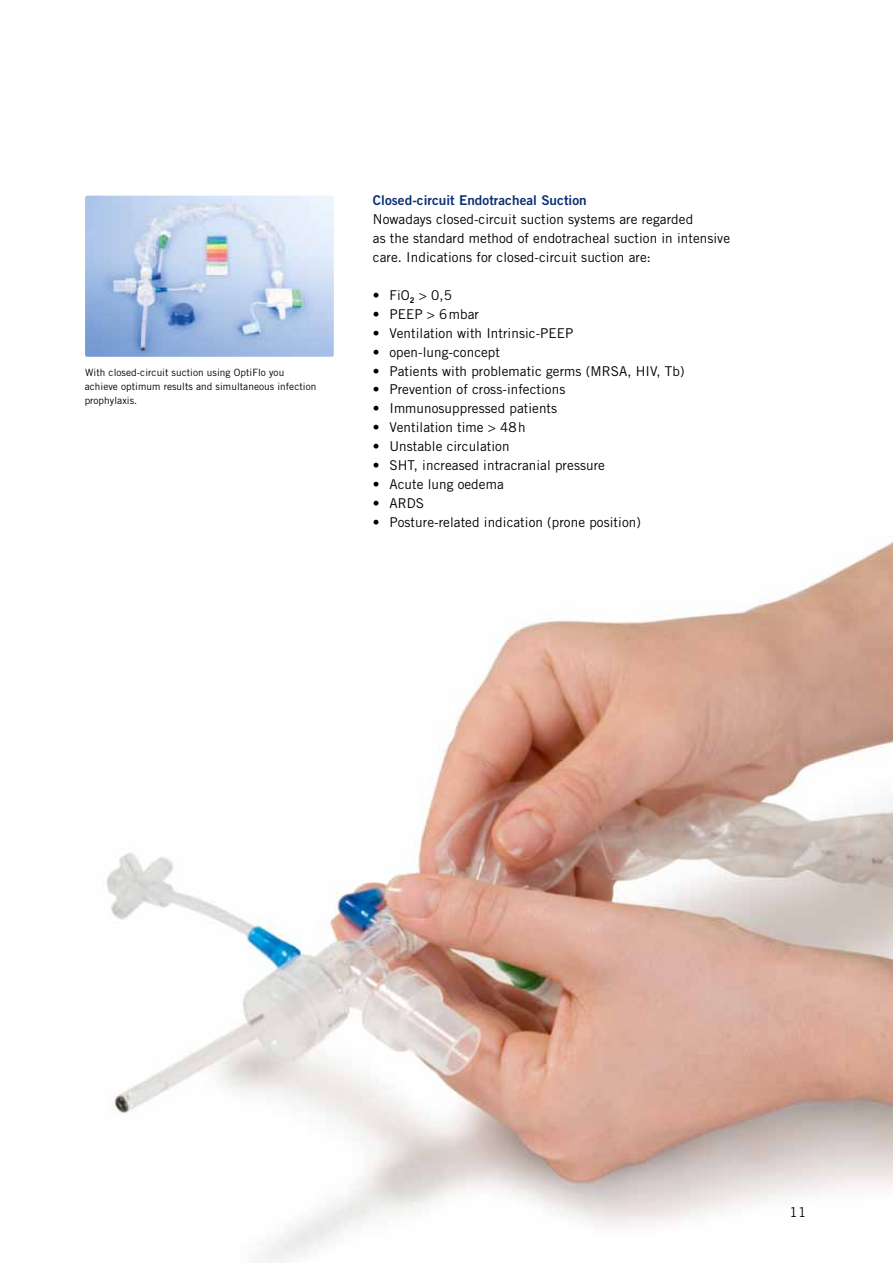
<style>
.page{position:relative;width:893px;height:1263px;background:#fff}
.page>*{position:absolute;margin:0;border:0;box-sizing:border-box;transform-origin:0 0}
.t1{font:13.5px/18.9px "Trade Gothic LT";letter-spacing:.005em;color:#000}
.t2{font:13.5px "Trade Gothic LT Bold Two";letter-spacing:.005em;color:#0d3174}
.t3{font:10.05px/14.1px "Trade Gothic LT";letter-spacing:.005em;color:#000}
</style>
<div class="page">
<img style="left:106px;top:542px;width:787px;height:719px">
<img style="left:85px;top:196px;width:249px;height:161px">
<p class="t3" style="left:85px;top:365px;width:233px">With closed-circuit suction using OptiFlo you achieve optimum results and simultaneous infection prophylaxis.</p>
<p class="t2" style="left:373px;top:192px;width:215px">Closed-circuit Endotracheal Suction</p>
<p class="t1" style="left:373px;top:210px;width:359px">Nowadays closed-circuit suction systems are regarded<br>as the standard method of endotracheal suction in intensive care. Indications for closed-circuit suction are:</p>
<p class="t1" style="left:373px;top:285px;width:81px">• FiO<sub>2</sub> &gt; 0,5</p>
<p class="t1" style="left:373px;top:304px;width:108px">• PEEP &gt; 6mbar</p>
<p class="t1" style="left:373px;top:323px;width:202px">• Ventilation with Intrinsic-PEEP</p>
<p class="t1" style="left:373px;top:342px;width:129px">• open-lung-concept</p>
<p class="t1" style="left:373px;top:361px;width:313px">• Patients with problematic germs (MRSA, HIV, Tb)</p>
<p class="t1" style="left:373px;top:380px;width:194px">• Prevention of cross-infections</p>
<p class="t1" style="left:373px;top:399px;width:186px">• Immunosuppressed patients</p>
<p class="t1" style="left:373px;top:418px;width:154px">• Ventilation time &gt; 48h</p>
<p class="t1" style="left:373px;top:437px;width:138px">• Unstable circulation</p>
<p class="t1" style="left:373px;top:456px;width:234px">• SHT, increased intracranial pressure</p>
<p class="t1" style="left:373px;top:474px;width:132px">• Acute lung oedema</p>
<p class="t1" style="left:373px;top:493px;width:53px">• ARDS</p>
<p class="t1" style="left:373px;top:512px;width:269px">• Posture-related indication (prone position)</p>
<p class="t1" style="left:789px;top:1202px;width:18px">11</p>
</div>
